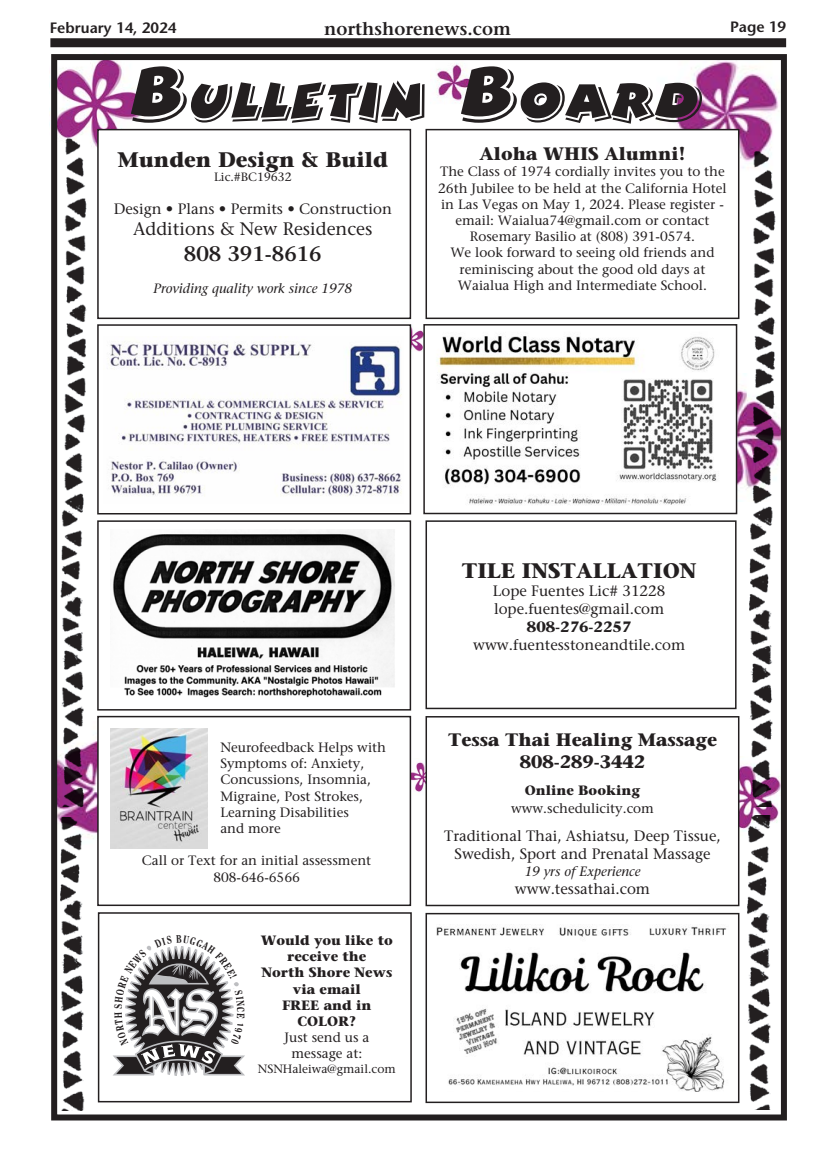
<style>
.page{position:relative;width:837px;height:1161px;background:#fff}
.page>*{position:absolute;margin:0;border:0;box-sizing:border-box;transform-origin:0 0}
.t1{font:60.9px "Bertram LET";color:#231f20;scale:1.05 1}
.Body_text{font:700 21px "Stone Serif";color:#231f20}
.Body_text-2{font:600 21px "Stone Serif";color:#231f20}
.Body_text-3{font:700 18px "Stone Serif";color:#231f20}
.Body_text-4{font:18px "Stone Serif";color:#231f20}
.t2{font:600 18px "Stone Serif";color:#231f20}
.Body_text-5{font:15px/18px "Stone Serif";color:#231f20;text-align:center}
.t3{font:600 15px "Stone Sans";color:#231f20}
.Body_text-6{font:700 15px "Stone Serif";color:#231f20}
.Body_text-7{font:13.5px/16.2px "Stone Serif";color:#231f20}
.Body_text-8{font:700 13.5px/16.2px "Stone Serif";color:#231f20;text-align:center}
.Body_text-9{font:italic 13.5px "Stone Serif";color:#231f20}
.Body_text-10{font:12px "Stone Serif";color:#231f20}
.s1{font-size:87px}
</style>
<div class="page">
<div style="left:50px;top:38px;width:736px;height:9px;background:#231f20"></div>
<img style="left:411px;top:324px;width:12px;height:34px">
<img style="left:58px;top:740px;width:39px;height:99px">
<img style="left:411px;top:759px;width:15px;height:36px">
<img style="left:737px;top:374px;width:43px;height:128px">
<img style="left:739px;top:756px;width:41px;height:81px">
<img style="left:436px;top:63px;width:39px;height:40px">
<img style="left:656px;top:61px;width:124px;height:119px">
<img style="left:58px;top:61px;width:92px;height:86px">
<div style="left:51px;top:54px;width:736px;height:1066px;border:6px solid #231f20"></div>
<img style="left:61px;top:134px;width:28px;height:672px">
<div style="left:426px;top:130px;width:313px;height:188px;background:#fff"></div>
<div style="left:426px;top:129px;width:313px;height:190px;border:2px solid #231f20"></div>
<div style="left:97px;top:324px;width:314px;height:190px;border:2px solid #231f20"></div>
<div style="left:423px;top:324px;width:314px;height:190px;border:2px solid #231f20"></div>
<div style="left:98px;top:130px;width:312px;height:188px;background:#fff"></div>
<div style="left:97px;top:129px;width:314px;height:190px;border:2px solid #231f20"></div>
<img style="left:749px;top:151px;width:29px;height:655px">
<div style="left:97px;top:520px;width:314px;height:191px;border:2px solid #231f20"></div>
<img style="left:109px;top:342px;width:293px;height:155px">
<img style="left:437px;top:336px;width:280px;height:169px">
<div style="left:426px;top:520px;width:311px;height:189px;border:2px solid #231f20"></div>
<div style="left:97px;top:716px;width:314px;height:190px;border:2px solid #231f20"></div>
<img style="left:60px;top:817px;width:29px;height:293px">
<img style="left:747px;top:815px;width:29px;height:295px">
<div style="left:426px;top:716px;width:313px;height:190px;border:2px solid #231f20"></div>
<div style="left:98px;top:912px;width:314px;height:190px;border:2px solid #231f20"></div>
<div style="left:426px;top:913px;width:313px;height:190px;border:2px solid #231f20"></div>
<img style="left:436px;top:924px;width:291px;height:168px">
<img style="left:111px;top:728px;width:96px;height:120px">
<img style="left:113px;top:530px;width:282px;height:168px">
<svg style="left:113px;top:945px;width:132px;height:131px"></svg>
<p class="t3" style="left:50px;top:18px;width:128px">February 14, 2024</p>
<h3 class="t2" style="left:324px;top:17px;width:188px">northshorenews.com</h3>
<p class="t3" style="left:730px;top:18px;width:58px">Page 19</p>
<p class="t1" style="left:130px;top:66px;width:546px"><span class="s1">B</span>ULLETIN <span class="s1">B</span>OARD</p>
<p class="Body_text" style="left:118px;top:146px;width:272px">Munden Design &amp; Build</p>
<p class="Body_text-10" style="left:214px;top:170px;width:79px">Lic.#BC19632</p>
<p class="Body_text-5" style="left:114px;top:199px;width:280px">Design • Plans • Permits • Construction</p>
<p class="Body_text-4" style="left:133px;top:218px;width:241px">Additions &amp; New Residences</p>
<p class="Body_text-2" style="left:184px;top:240px;width:139px">808 391-8616</p>
<p class="Body_text-9" style="left:153px;top:280px;width:200px">Providing quality work since 1978</p>
<p class="Body_text-3" style="left:480px;top:142px;width:207px">Aloha WHIS Alumni!</p>
<p class="Body_text-7" style="left:440px;top:164px;width:286px">The Class of 1974 cordially invites you to the</p>
<p class="Body_text-7" style="left:438px;top:180px;width:290px">26th Jubilee to be held at the California Hotel in Las Vegas on May 1, 2024. Please register -</p>
<p class="Body_text-7" style="left:456px;top:212px;width:255px">email: Waialua74@gmail.com or contact</p>
<p class="Body_text-7" style="left:470px;top:228px;width:227px">Rosemary Basilio at (808) 391-0574.</p>
<p class="Body_text-7" style="left:450px;top:245px;width:266px">We look forward to seeing old friends and</p>
<p class="Body_text-7" style="left:460px;top:261px;width:247px">reminiscing about the good old days at</p>
<p class="Body_text-7" style="left:458px;top:277px;width:251px">Waialua High and Intermediate School.</p>
<p class="Body_text-7" style="left:220px;top:739px;width:167px">Neurofeedback Helps with</p>
<p class="Body_text-7" style="left:220px;top:755px;width:145px">Symptoms of: Anxiety,</p>
<p class="Body_text-7" style="left:220px;top:772px;width:152px">Concussions, Insomnia,</p>
<p class="Body_text-7" style="left:220px;top:788px;width:144px">Migraine, Post Strokes,</p>
<p class="Body_text-7" style="left:220px;top:804px;width:130px">Learning Disabilities</p>
<p class="Body_text-7" style="left:220px;top:820px;width:62px">and more</p>
<p class="Body_text-7" style="left:142px;top:853px;width:231px">Call or Text for an initial assessment</p>
<p class="Body_text-7" style="left:213px;top:869px;width:88px">808-646-6566</p>
<p class="Body_text-8" style="left:261px;top:932px;width:134px">Would you like to receive the</p>
<p class="Body_text-8" style="left:261px;top:964px;width:132px">North Shore News via email</p>
<p class="Body_text-8" style="left:282px;top:997px;width:91px">FREE and in<br>COLOR?</p>
<p class="Body_text-7" style="left:284px;top:1029px;width:86px">Just send us a</p>
<p class="Body_text-7" style="left:291px;top:1045px;width:72px">message at:</p>
<p class="Body_text-10" style="left:258px;top:1061px;width:139px">NSNHaleiwa@gmail.com</p>
<p class="Body_text" style="left:462px;top:557px;width:236px">TILE INSTALLATION</p>
<p class="Body_text-5" style="left:493px;top:581px;width:174px">Lope Fuentes Lic# 31228</p>
<p class="Body_text-5" style="left:494px;top:599px;width:172px">lope.fuentes@gmail.com</p>
<p class="Body_text-6" style="left:527px;top:617px;width:106px">808-276-2257</p>
<p class="Body_text-5" style="left:473px;top:635px;width:214px">www.fuentesstoneandtile.com</p>
<p class="Body_text-3" style="left:448px;top:728px;width:270px">Tessa Thai Healing Massage</p>
<p class="Body_text-3" style="left:520px;top:750px;width:127px">808-289-3442</p>
<p class="Body_text-8" style="left:525px;top:782px;width:117px">Online Booking</p>
<p class="Body_text-7" style="left:511px;top:800px;width:144px">www.schedulicity.com</p>
<p class="Body_text-5" style="left:444px;top:827px;width:278px">Traditional Thai, Ashiatsu, Deep Tissue,<br>Swedish, Sport and Prenatal Massage</p>
<p class="Body_text-9" style="left:524px;top:863px;width:118px">19 yrs of Experience</p>
<p class="Body_text-5" style="left:515px;top:879px;width:137px">www.tessathai.com</p>
</div>
